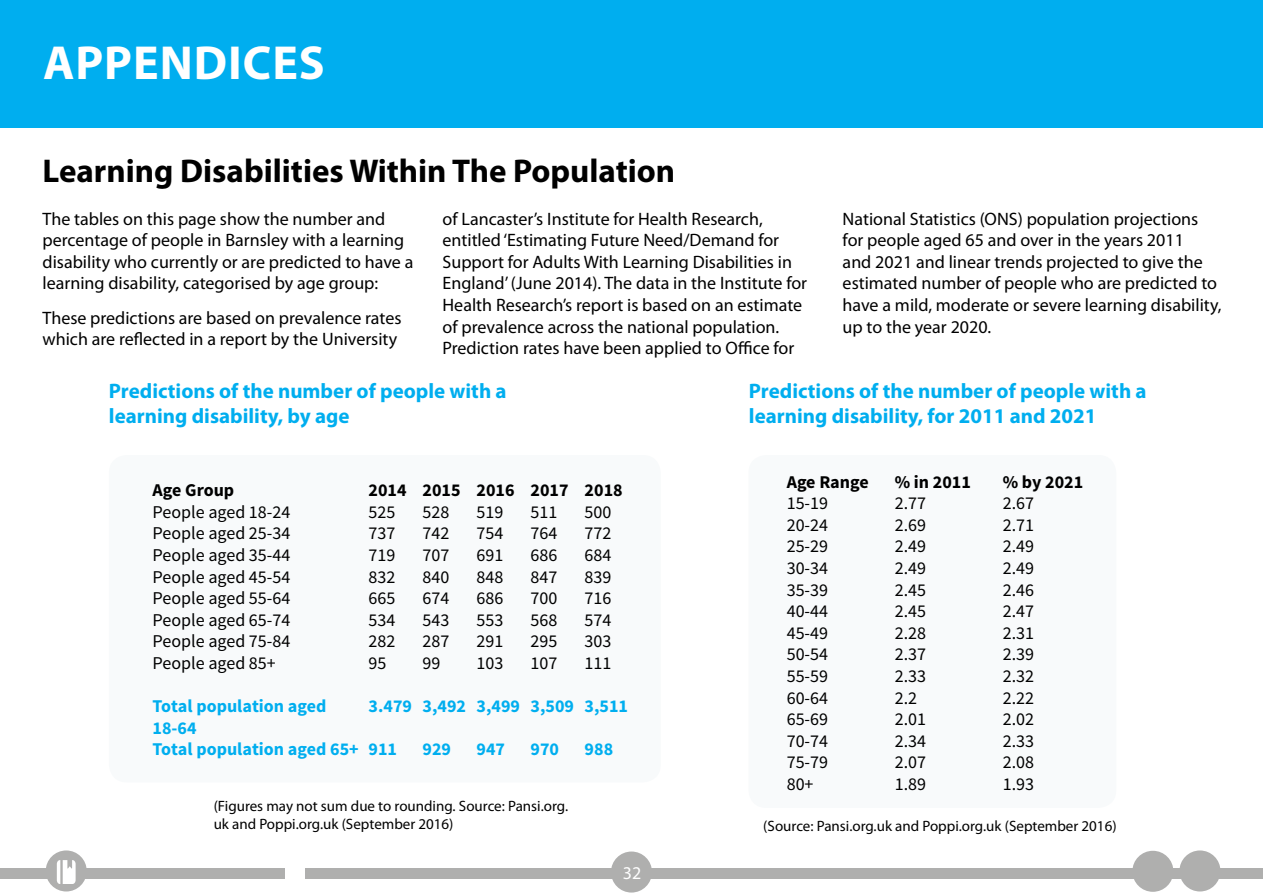
<style>
.page{position:relative;width:1263px;height:893px;background:#fff}
.page>*{position:absolute;margin:0;border:0;box-sizing:border-box;transform-origin:0 0}
.t1{font:700 48px "Myriad Pro";letter-spacing:.02em;color:#fff}
.t2{font:700 33px "Myriad Pro";color:#000}
.t3{font:700 21px/25.2px "Myriad Pro";color:#00aeef}
.t4{font:18px/21.6px "Myriad Pro";color:#000}
.t5{font:18px "Source Sans Pro";color:#000}
.t6{font:700 18px/21.6px "Source Sans Pro";color:#00aeef}
.t7{font:700 18px "Source Sans Pro";color:#000}
.t8{font:18px "Myriad Pro";color:#fff}
.t9{font:15px/18px "Myriad Pro";color:#000}
</style>
<div class="page">
<div style="left:306px;top:868px;width:957px;height:10px;background:#afafae"></div>
<div style="left:0;top:868px;width:285px;height:10px;background:#afafae"></div>
<div style="left:46px;top:850px;width:41px;height:41px;background:#afafae;border-radius:50%"></div>
<div style="left:611px;top:851px;width:41px;height:41px;background:#afafae;border-radius:50%"></div>
<div style="left:1179px;top:850px;width:41px;height:41px;background:#afafae;border-radius:50%"></div>
<div style="left:1132px;top:851px;width:41px;height:41px;background:#afafae;border-radius:50%"></div>
<svg style="left:57px;top:860px;width:19px;height:24px"></svg>
<div style="left:109px;top:455px;width:552px;height:327px;background:#f8fafb;border-radius:18px"></div>
<div style="left:748px;top:455px;width:368px;height:353px;background:#f8fafb;border-radius:18px"></div>
<div style="left:0;top:0;width:1263px;height:128px;background:#00aeef"></div>
<h1 class="t1" style="left:43px;top:31px;width:283px">APPENDICES</h1>
<h2 class="t2" style="left:43px;top:149px;width:634px">Learning Disabilities Within The Population</h2>
<p class="t4" style="left:43px;top:207px;width:372px">The tables on this page show the number and percentage of people in Barnsley with a learning disability who currently or are predicted to have a learning disability, categorised by age group:</p>
<p class="t4" style="left:43px;top:307px;width:361px">These predictions are based on prevalence rates which are reflected in a report by the University</p>
<p class="t4" style="left:443px;top:207px;width:366px">of Lancaster’s Institute for Health Research, entitled ‘Estimating Future Need/Demand for Support for Adults With Learning Disabilities in England’ (June 2014). The data in the Institute for Health Research’s report is based on an estimate of prevalence across the national population.<br>Prediction rates have been applied to Office for</p>
<p class="t4" style="left:843px;top:207px;width:380px">National Statistics (ONS) population projections for people aged 65 and over in the years 2011<br>and 2021 and linear trends projected to give the estimated number of people who are predicted to have a mild, moderate or severe learning disability, up to the year 2020.</p>
<p class="t3" style="left:109px;top:377px;width:399px">Predictions of the number of people with a learning disability, by age</p>
<p class="t3" style="left:749px;top:377px;width:399px">Predictions of the number of people with a learning disability, for 2011 and 2021</p>
<p class="t7" style="left:153px;top:479px;width:83px">Age Group</p>
<p class="t7" style="left:369px;top:479px;width:256px">2014 2015 2016 2017 2018</p>
<p class="t5" style="left:153px;top:501px;width:139px">People aged 18-24</p>
<p class="t5" style="left:369px;top:501px;width:28px">525</p>
<p class="t5" style="left:423px;top:501px;width:28px">528</p>
<p class="t5" style="left:477px;top:501px;width:28px">519</p>
<p class="t5" style="left:531px;top:501px;width:28px">511</p>
<p class="t5" style="left:585px;top:501px;width:28px">500</p>
<p class="t5" style="left:153px;top:522px;width:139px">People aged 25-34</p>
<p class="t5" style="left:369px;top:522px;width:28px">737</p>
<p class="t5" style="left:423px;top:522px;width:28px">742</p>
<p class="t5" style="left:477px;top:522px;width:28px">754</p>
<p class="t5" style="left:531px;top:522px;width:28px">764</p>
<p class="t5" style="left:585px;top:522px;width:28px">772</p>
<p class="t5" style="left:153px;top:544px;width:139px">People aged 35-44</p>
<p class="t5" style="left:369px;top:544px;width:28px">719</p>
<p class="t5" style="left:423px;top:544px;width:28px">707</p>
<p class="t5" style="left:477px;top:544px;width:28px">691</p>
<p class="t5" style="left:531px;top:544px;width:28px">686</p>
<p class="t5" style="left:585px;top:544px;width:28px">684</p>
<p class="t5" style="left:153px;top:565px;width:139px">People aged 45-54</p>
<p class="t5" style="left:369px;top:565px;width:28px">832</p>
<p class="t5" style="left:423px;top:565px;width:28px">840</p>
<p class="t5" style="left:477px;top:565px;width:28px">848</p>
<p class="t5" style="left:531px;top:565px;width:28px">847</p>
<p class="t5" style="left:585px;top:565px;width:28px">839</p>
<p class="t5" style="left:153px;top:587px;width:139px">People aged 55-64</p>
<p class="t5" style="left:369px;top:587px;width:28px">665</p>
<p class="t5" style="left:423px;top:587px;width:28px">674</p>
<p class="t5" style="left:477px;top:587px;width:28px">686</p>
<p class="t5" style="left:531px;top:587px;width:28px">700</p>
<p class="t5" style="left:585px;top:587px;width:28px">716</p>
<p class="t5" style="left:153px;top:609px;width:139px">People aged 65-74</p>
<p class="t5" style="left:369px;top:609px;width:28px">534</p>
<p class="t5" style="left:423px;top:609px;width:28px">543</p>
<p class="t5" style="left:477px;top:609px;width:28px">553</p>
<p class="t5" style="left:531px;top:609px;width:28px">568</p>
<p class="t5" style="left:585px;top:609px;width:28px">574</p>
<p class="t5" style="left:153px;top:630px;width:139px">People aged 75-84</p>
<p class="t5" style="left:369px;top:630px;width:28px">282</p>
<p class="t5" style="left:423px;top:630px;width:28px">287</p>
<p class="t5" style="left:477px;top:630px;width:28px">291</p>
<p class="t5" style="left:531px;top:630px;width:28px">295</p>
<p class="t5" style="left:585px;top:630px;width:28px">303</p>
<p class="t5" style="left:153px;top:652px;width:125px">People aged 85+</p>
<p class="t5" style="left:369px;top:652px;width:19px">95</p>
<p class="t5" style="left:423px;top:652px;width:19px">99</p>
<p class="t5" style="left:477px;top:652px;width:28px">103</p>
<p class="t5" style="left:531px;top:652px;width:28px">107</p>
<p class="t5" style="left:585px;top:652px;width:28px">111</p>
<p class="t6" style="left:153px;top:696px;width:175px">Total population aged</p>
<p class="t6" style="left:369px;top:696px;width:261px">3.479 3,492 3,499 3,509 3,511</p>
<p class="t6" style="left:153px;top:718px;width:246px">18-64<br>Total population aged 65+ 911</p>
<p class="t6" style="left:423px;top:739px;width:30px">929</p>
<p class="t6" style="left:477px;top:739px;width:30px">947</p>
<p class="t6" style="left:531px;top:739px;width:30px">970</p>
<p class="t6" style="left:585px;top:739px;width:30px">988</p>
<p class="t9" style="left:214px;top:796px;width:356px">(Figures may not sum due to rounding. Source: Pansi.org. uk and Poppi.org.uk (September 2016)</p>
<p class="t8" style="left:623px;top:861px;width:20px">32</p>
<p class="t7" style="left:787px;top:470px;width:84px">Age Range</p>
<p class="t7" style="left:895px;top:470px;width:78px">% in 2011</p>
<p class="t7" style="left:1003px;top:470px;width:82px">% by 2021</p>
<p class="t5" style="left:787px;top:492px;width:43px">15-19</p>
<p class="t5" style="left:895px;top:492px;width:33px">2.77</p>
<p class="t5" style="left:1003px;top:492px;width:33px">2.67</p>
<p class="t5" style="left:787px;top:514px;width:43px">20-24</p>
<p class="t5" style="left:895px;top:514px;width:33px">2.69</p>
<p class="t5" style="left:1003px;top:514px;width:33px">2.71</p>
<p class="t5" style="left:787px;top:535px;width:43px">25-29</p>
<p class="t5" style="left:895px;top:535px;width:33px">2.49</p>
<p class="t5" style="left:1003px;top:535px;width:33px">2.49</p>
<p class="t5" style="left:787px;top:557px;width:43px">30-34</p>
<p class="t5" style="left:895px;top:557px;width:33px">2.49</p>
<p class="t5" style="left:1003px;top:557px;width:33px">2.49</p>
<p class="t5" style="left:787px;top:578px;width:43px">35-39</p>
<p class="t5" style="left:895px;top:578px;width:33px">2.45</p>
<p class="t5" style="left:1003px;top:578px;width:33px">2.46</p>
<p class="t5" style="left:787px;top:600px;width:43px">40-44</p>
<p class="t5" style="left:895px;top:600px;width:33px">2.45</p>
<p class="t5" style="left:1003px;top:600px;width:33px">2.47</p>
<p class="t5" style="left:787px;top:622px;width:43px">45-49</p>
<p class="t5" style="left:895px;top:622px;width:33px">2.28</p>
<p class="t5" style="left:1003px;top:622px;width:33px">2.31</p>
<p class="t5" style="left:787px;top:643px;width:43px">50-54</p>
<p class="t5" style="left:895px;top:643px;width:33px">2.37</p>
<p class="t5" style="left:1003px;top:643px;width:33px">2.39</p>
<p class="t5" style="left:787px;top:665px;width:43px">55-59</p>
<p class="t5" style="left:895px;top:665px;width:33px">2.33</p>
<p class="t5" style="left:1003px;top:665px;width:33px">2.32</p>
<p class="t5" style="left:787px;top:686px;width:43px">60-64</p>
<p class="t5" style="left:895px;top:686px;width:24px">2.2</p>
<p class="t5" style="left:1003px;top:686px;width:33px">2.22</p>
<p class="t5" style="left:787px;top:708px;width:43px">65-69</p>
<p class="t5" style="left:895px;top:708px;width:33px">2.01</p>
<p class="t5" style="left:1003px;top:708px;width:33px">2.02</p>
<p class="t5" style="left:787px;top:730px;width:43px">70-74</p>
<p class="t5" style="left:895px;top:730px;width:33px">2.34</p>
<p class="t5" style="left:1003px;top:730px;width:33px">2.33</p>
<p class="t5" style="left:787px;top:751px;width:43px">75-79</p>
<p class="t5" style="left:895px;top:751px;width:33px">2.07</p>
<p class="t5" style="left:1003px;top:751px;width:33px">2.08</p>
<p class="t5" style="left:787px;top:773px;width:28px">80+</p>
<p class="t5" style="left:895px;top:773px;width:33px">1.89</p>
<p class="t5" style="left:1003px;top:773px;width:33px">1.93</p>
<p class="t9" style="left:763px;top:816px;width:355px">(Source: Pansi.org.uk and Poppi.org.uk (September 2016)</p>
</div>
